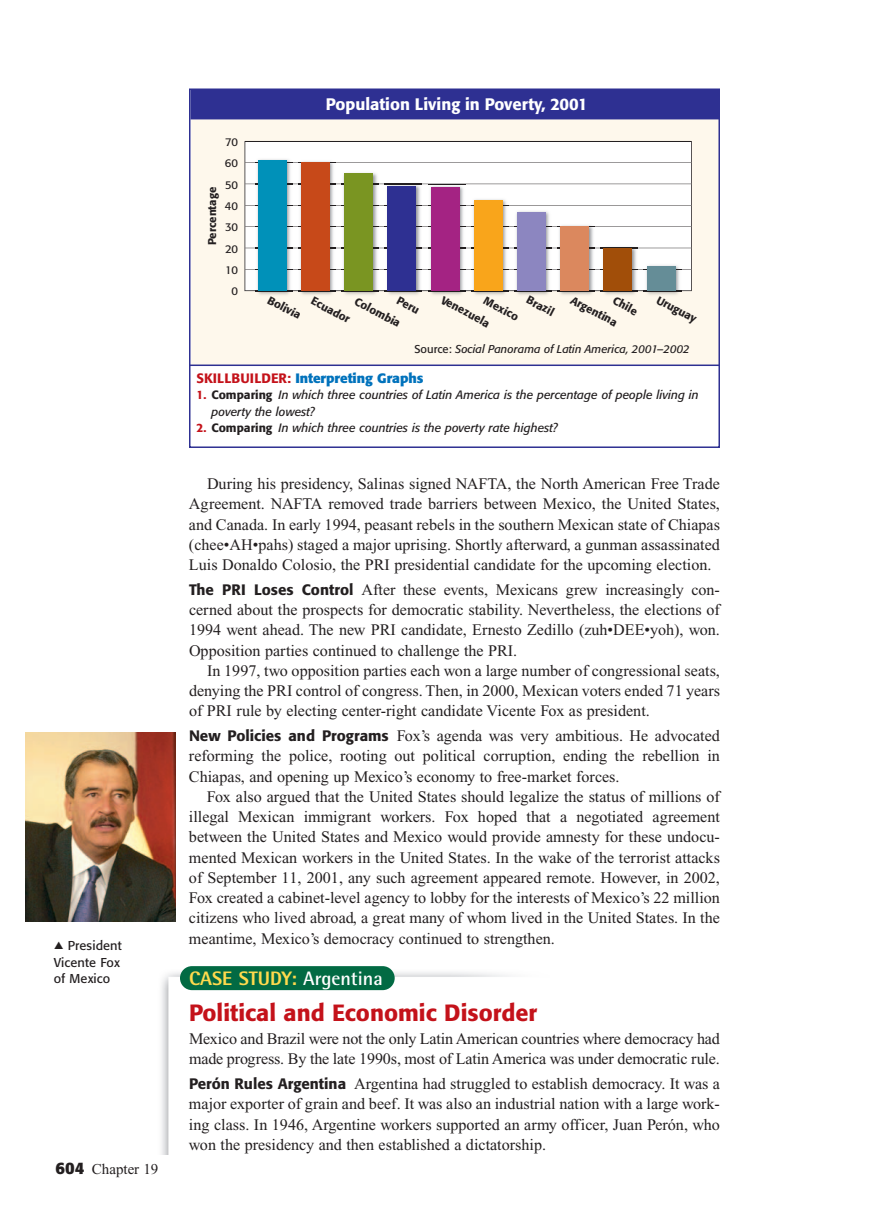
<style>
.page{position:relative;width:891px;height:1222px;background:#fff}
.page>*{position:absolute;margin:0;border:0;box-sizing:border-box;transform-origin:0 0}
.t1{font:500 23.25px "Formata";color:#c4121a}
.t2{font:800 19.5px "Rotis Semi Sans";color:#ffda4d}
.t3{font:500 16.5px "Formata";color:#fff}
.t4{font:16.2px/20.2px "Times New Roman";color:#231f20;text-align:justify}
.t5{font:15px "Times New Roman";color:#231f20}
.t6{font:700 13.5px "Formata";letter-spacing:-.005em;color:#0072bc}
.t7{font:12.75px/16.5px "Formata";letter-spacing:.01em;color:#231f20}
.t8{font:italic 12px/16.5px "Formata";color:#231f20}
.t9{font:500 11.25px "Formata";color:#231f20}
.t10{font:italic 11.25px "Formata";color:#231f20}
.t11{font:11.25px "Formata";letter-spacing:-.02em;color:#231f20}
.s1{font-family:"Formata";font-weight:700;font-size:16.5px}
.s2{font-style:normal}
.s3{font-weight:500;color:#c4121a}
.s4{font-weight:500;font-style:normal;color:#c4121a}
.s5{font-weight:500;font-style:normal}
.s6{font-family:"Formata";font-weight:500;font-size:15px}
.s7{font-weight:700;color:#fff}
</style>
<div class="page">
<img style="left:161px;top:966px;width:346px;height:188px">
<div style="left:180px;top:966px;width:215px;height:24px;background:#026a43;border-radius:12px"></div>
<div style="left:192px;top:119px;width:525px;height:245px;background:#fef8ec"></div>
<div style="left:192px;top:91px;width:525px;height:28px;background:#2e3092"></div>
<svg style="left:245px;top:141px;width:447px;height:150px"></svg>
<hr style="left:638px;top:248px;width:53px;height:1px;background:#231f20">
<hr style="left:595px;top:226px;width:96px;height:1px;background:#231f20">
<hr style="left:508px;top:205px;width:183px;height:1px;background:#231f20">
<svg style="left:245px;top:184px;width:446px;height:1px"></svg>
<hr style="left:336px;top:162px;width:355px;height:1px;background:#231f20">
<hr style="left:245px;top:141px;width:446px;height:1px;background:#231f20">
<img style="left:644px;top:263px;width:37px;height:34px">
<div style="left:647px;top:266px;width:28px;height:25px;background:#658d97"></div>
<img style="left:601px;top:245px;width:37px;height:52px">
<div style="left:604px;top:248px;width:28px;height:43px;background:#a14e09"></div>
<img style="left:558px;top:223px;width:37px;height:74px">
<div style="left:561px;top:226px;width:28px;height:65px;background:#db885e"></div>
<img style="left:514px;top:209px;width:37px;height:88px">
<div style="left:517px;top:212px;width:29px;height:79px;background:#8c86c0"></div>
<img style="left:471px;top:197px;width:37px;height:100px">
<div style="left:474px;top:200px;width:28px;height:91px;background:#f9a51b"></div>
<img style="left:428px;top:185px;width:37px;height:112px">
<img style="left:428px;top:184px;width:37px;height:1px">
<div style="left:431px;top:187px;width:28px;height:104px;background:#a42383"></div>
<img style="left:385px;top:183px;width:37px;height:114px">
<img style="left:385px;top:184px;width:37px;height:1px">
<div style="left:388px;top:186px;width:28px;height:105px;background:#2e3092"></div>
<img style="left:342px;top:170px;width:37px;height:127px">
<div style="left:345px;top:173px;width:28px;height:118px;background:#7a9522"></div>
<img style="left:298px;top:159px;width:38px;height:138px">
<div style="left:301px;top:162px;width:29px;height:129px;background:#c74919"></div>
<img style="left:255px;top:157px;width:37px;height:140px">
<div style="left:258px;top:160px;width:28px;height:131px;background:#0091b9"></div>
<div style="left:189px;top:88px;width:531px;height:282px;border:2px solid #2e3092"></div>
<div style="left:190px;top:365px;width:529px;height:82px;background:#fff"></div>
<div style="left:189px;top:364px;width:531px;height:84px;border:2px solid #2e3092"></div>
<img style="left:26px;top:733px;width:150px;height:189px">
<p class="t7" style="left:54px;top:938px;width:69px">▲ President<br>Vicente Fox of Mexico</p>
<p class="t5" style="left:56px;top:1164px;width:104px"><span class="s1">604</span> Chapter 19</p>
<p class="t11" style="left:225px;top:137px;width:14px">70</p>
<p class="t11" style="left:225px;top:158px;width:15px">60</p>
<p class="t11" style="left:225px;top:180px;width:14px">50</p>
<p class="t9" style="left:207px;top:245px;width:60px;rotate:-90deg">Percentage</p>
<p class="t11" style="left:225px;top:201px;width:15px">40</p>
<p class="t11" style="left:225px;top:222px;width:14px">30</p>
<p class="t11" style="left:225px;top:244px;width:14px">20</p>
<p class="t11" style="left:225px;top:265px;width:14px">10</p>
<p class="t11" style="left:231px;top:286px;width:8px">0</p>
<p class="t3" style="left:326px;top:97px;width:263px">Population Living in Poverty, 2001</p>
<p class="t9" style="left:400px;top:295px;width:25px;rotate:28deg">Peru</p>
<p class="t9" style="left:444px;top:295px;width:55px;rotate:28deg">Venezuela</p>
<p class="t9" style="left:487px;top:295px;width:39px;rotate:28deg">Mexico</p>
<p class="t9" style="left:530px;top:294px;width:31px;rotate:28deg">Brazil</p>
<p class="t9" style="left:574px;top:295px;width:53px;rotate:28deg">Argentina</p>
<p class="t9" style="left:616px;top:295px;width:28px;rotate:28deg">Chile</p>
<p class="t9" style="left:660px;top:295px;width:45px;rotate:28deg">Uruguay</p>
<p class="t9" style="left:271px;top:295px;width:37px;rotate:28deg">Bolivia</p>
<p class="t9" style="left:314px;top:295px;width:44px;rotate:28deg">Ecuador</p>
<p class="t9" style="left:358px;top:296px;width:52px;rotate:28deg">Colombia</p>
<p class="t10" style="left:414px;top:344px;width:277px"><span class="s2">Source:</span> Social Panorama of Latin America, 2001–2002</p>
<p class="t6" style="left:196px;top:372px;width:229px"><span class="s3">SKILLBUILDER:</span> Interpreting Graphs</p>
<p class="t8" style="left:212px;top:388px;width:489px;text-indent:-15px"><span class="s4">1.</span> <span class="s5">Comparing</span> In which three countries of Latin America is the percentage of people living in poverty the lowest?</p>
<p class="t8" style="left:196px;top:421px;width:363px"><span class="s4">2.</span> <span class="s5">Comparing</span> In which three countries is the poverty rate highest?</p>
<p class="t4" style="left:189px;top:475px;width:533px;text-indent:18px">During his presidency, Salinas signed NAFTA, the North American Free Trade Agreement. NAFTA removed trade barriers between Mexico, the United States, and Canada. In early 1994, peasant rebels in the southern Mexican state of Chiapas (chee•AH•pahs) staged a major uprising. Shortly afterward, a gunman assassinated Luis Donaldo Colosio, the PRI presidential candidate for the upcoming election.</p>
<p class="t4" style="left:189px;top:581px;width:533px"><span class="s6">The PRI Loses Control</span> After these events, Mexicans grew increasingly con&shy;cerned about the prospects for democratic stability. Nevertheless, the elections of 1994 went ahead. The new PRI candidate, Ernesto Zedillo (zuh•DEE•yoh), won.<br>Opposition parties continued to challenge the PRI.</p>
<p class="t4" style="left:189px;top:662px;width:532px;text-indent:18px">In 1997, two opposition parties each won a large number of congressional seats, denying the PRI control of congress. Then, in 2000, Mexican voters ended 71 years of PRI rule by electing center-right candidate Vicente Fox as president.</p>
<p class="t4" style="left:189px;top:727px;width:532px"><span class="s6">New Policies and Programs</span> Fox’s agenda was very ambitious. He advocated reforming the police, rooting out political corruption, ending the rebellion in Chiapas, and opening up Mexico’s economy to free-market forces.</p>
<p class="t4" style="left:189px;top:788px;width:533px;text-indent:18px">Fox also argued that the United States should legalize the status of millions of illegal Mexican immigrant workers. Fox hoped that a negotiated agreement between the United States and Mexico would provide amnesty for these undocu&shy;mented Mexican workers in the United States. In the wake of the terrorist attacks of September 11, 2001, any such agreement appeared remote. However, in 2002, Fox created a cabinet-level agency to lobby for the interests of Mexico’s 22 million citizens who lived abroad, a great many of whom lived in the United States. In the meantime, Mexico’s democracy continued to strengthen.</p>
<p class="t2" style="left:189px;top:971px;width:195px">CASE STUDY: <span class="s7">Argentina</span></p>
<h1 class="t1" style="left:189px;top:1002px;width:350px">Political and Economic Disorder</h1>
<p class="t4" style="left:189px;top:1030px;width:533px">Mexico and Brazil were not the only Latin American countries where democracy had made progress. By the late 1990s, most of Latin America was under democratic rule.</p>
<p class="t4" style="left:189px;top:1075px;width:533px"><span class="s6">Perón Rules Argentina</span> Argentina had struggled to establish democracy. It was a major exporter of grain and beef. It was also an industrial nation with a large work&shy;ing class. In 1946, Argentine workers supported an army officer, Juan Perón, who won the presidency and then established a dictatorship.</p>
</div>
